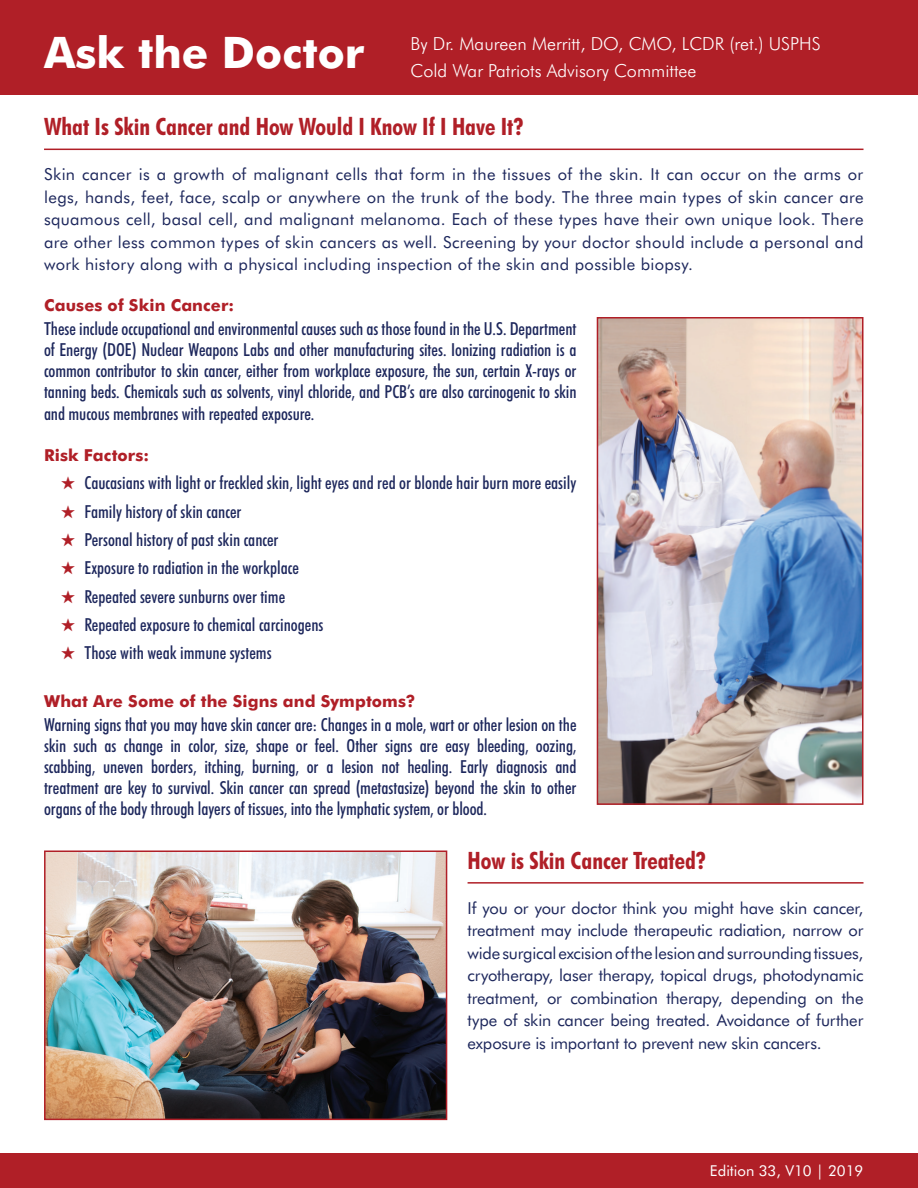
<style>
.page{position:relative;width:918px;height:1188px;background:#fff}
.page>*{position:absolute;margin:0;border:0;box-sizing:border-box;transform-origin:0 0}
.t1{font:700 43.5px "Futura BT";color:#fff}
.t2{font:700 condensed 24px "Futura BT";color:#b01f27}
.t3{font:500 condensed 18px/21.5px "Futura BT";color:#1d275c;text-align:justify}
.t4{font:300 18px/27px "Futura BT";color:#fff}
.t5{font:16.5px/22.5px "Futura BT";letter-spacing:.01em;color:#1d275c;text-align:justify}
.t6{font:700 16.5px "Futura BT";letter-spacing:.005em;color:#b01f27}
.t7{font:15px "Futura BT";color:#fff}
.s1{color:#b01f27}
</style>
<div class="page">
<div style="left:0;top:1154px;width:918px;height:34px;background:#b01f27"></div>
<div style="left:0;top:0;width:918px;height:95px;background:#b01f27"></div>
<hr style="left:44px;top:149px;width:820px;height:1px;background:#b01f27">
<hr style="left:468px;top:882px;width:396px;height:2px;background:#b01f27">
<img style="left:600px;top:320px;width:261px;height:482px">
<div style="left:597px;top:317px;width:267px;height:488px;border:2px solid #b01f27"></div>
<img style="left:47px;top:853px;width:397px;height:264px">
<div style="left:44px;top:850px;width:403px;height:270px;border:2px solid #b01f27"></div>
<h1 class="t1" style="left:44px;top:26px;width:322px">Ask the Doctor</h1>
<p class="t4" style="left:410px;top:30px;width:412px">By Dr. Maureen Merritt, DO, CMO, LCDR (ret.) USPHS<br>Cold War Patriots Advisory Committee</p>
<h2 class="t2" style="left:44px;top:112px;width:481px">What Is Skin Cancer and How Would I Know If I Have It?</h2>
<p class="t5" style="left:44px;top:163px;width:821px">Skin cancer is a growth of malignant cells that form in the tissues of the skin. It can occur on the arms or legs, hands, feet, face, scalp or anywhere on the trunk of the body. The three main types of skin cancer are squamous cell, basal cell, and malignant melanoma. Each of these types have their own unique look. There are other less common types of skin cancers as well. Screening by your doctor should include a personal and work history along with a physical including inspection of the skin and possible biopsy.</p>
<p class="t6" style="left:44px;top:295px;width:192px">Causes of Skin Cancer:</p>
<p class="t3" style="left:44px;top:318px;width:534px">These include occupational and environmental causes such as those found in the U.S. Department of Energy (DOE) Nuclear Weapons Labs and other manufacturing sites. Ionizing radiation is a common contributor to skin cancer, either from workplace exposure, the sun, certain X-rays or tanning beds. Chemicals such as solvents, vinyl chloride, and PCB’s are also carcinogenic to skin and mucous membranes with repeated exposure.</p>
<p class="t6" style="left:44px;top:445px;width:107px">Risk Factors:</p>
<p class="t3" style="left:61px;top:472px;width:517px"><span class="s1">★</span> Caucasians with light or freckled skin, light eyes and red or blonde hair burn more easily</p>
<p class="t3" style="left:61px;top:500px;width:182px"><span class="s1">★</span> Family history of skin cancer</p>
<p class="t3" style="left:61px;top:529px;width:219px"><span class="s1">★</span> Personal history of past skin cancer</p>
<p class="t3" style="left:61px;top:557px;width:240px"><span class="s1">★</span> Exposure to radiation in the workplace</p>
<p class="t3" style="left:61px;top:585px;width:226px"><span class="s1">★</span> Repeated severe sunburns over time</p>
<p class="t3" style="left:61px;top:614px;width:264px"><span class="s1">★</span> Repeated exposure to chemical carcinogens</p>
<p class="t3" style="left:61px;top:642px;width:212px"><span class="s1">★</span> Those with weak immune systems</p>
<p class="t6" style="left:44px;top:691px;width:373px">What Are Some of the Signs and Symptoms?</p>
<p class="t3" style="left:44px;top:714px;width:534px">Warning signs that you may have skin cancer are: Changes in a mole, wart or other lesion on the skin such as change in color, size, shape or feel. Other signs are easy bleeding, oozing, scabbing, uneven borders, itching, burning, or a lesion not healing. Early diagnosis and treatment are key to survival. Skin cancer can spread (metastasize) beyond the skin to other organs of the body through layers of tissues, into the lymphatic system, or blood.</p>
<h2 class="t2" style="left:468px;top:845px;width:240px">How is Skin Cancer Treated?</h2>
<p class="t5" style="left:468px;top:896px;width:397px">If you or your doctor think you might have skin cancer, treatment may include therapeutic radiation, narrow or wide surgical excision of the lesion and surrounding tissues, cryotherapy, laser therapy, topical drugs, photodynamic treatment, or combination therapy, depending on the type of skin cancer being treated. Avoidance of further exposure is important to prevent new skin cancers.</p>
<p class="t7" style="left:710px;top:1161px;width:155px">Edition 33, V10 | 2019</p>
</div>
